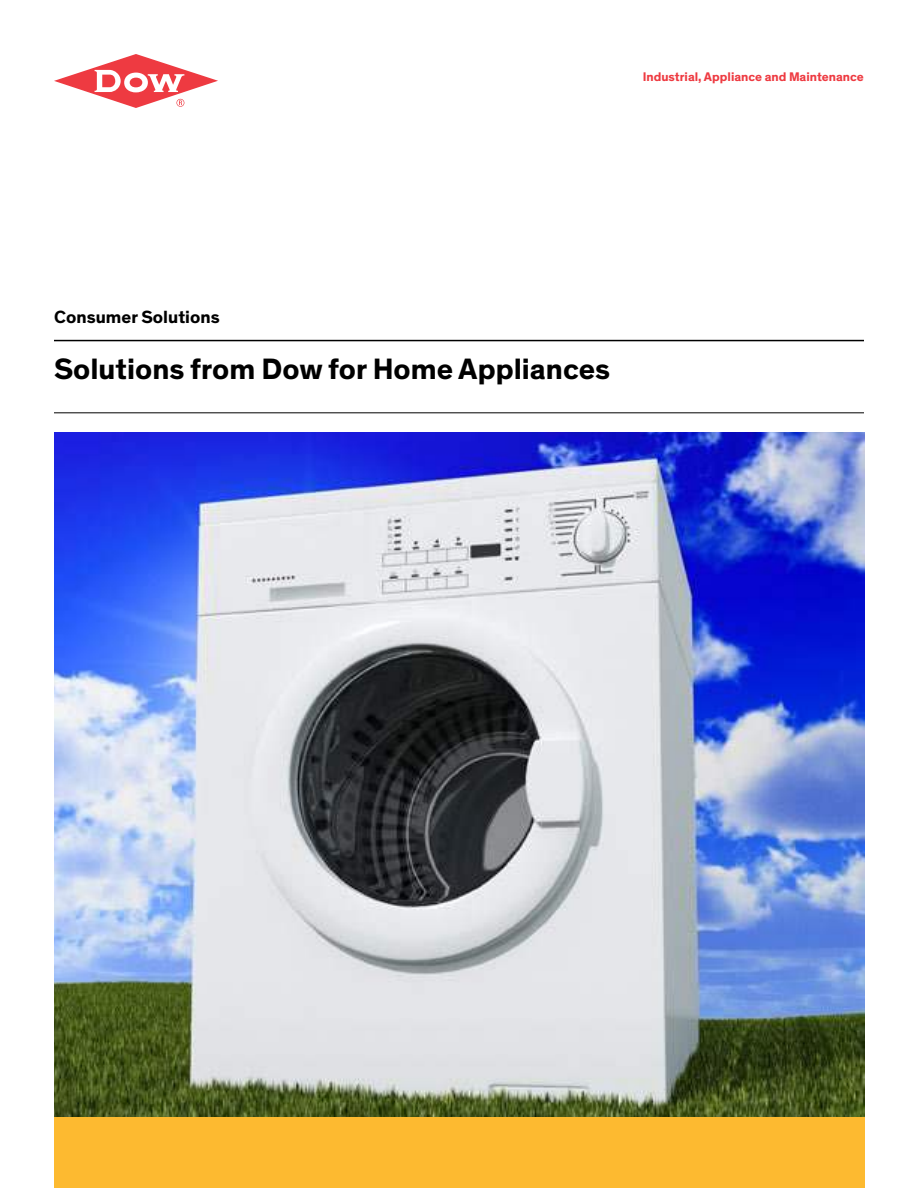
<style>
.page{position:relative;width:918px;height:1188px;background:#fff}
.page>*{position:absolute;margin:0;border:0;box-sizing:border-box;transform-origin:0 0}
.t1{font:700 30px "Dow Corporate";color:#000}
.t2{font:700 18px "Dow Corporate";color:#000}
.t3{font:700 12.75px "Dow Corporate";color:#ee3a41}
</style>
<div class="page">
<hr style="left:54px;top:413px;width:810px;height:1px;background:#000">
<hr style="left:54px;top:340px;width:810px;height:1px;background:#000">
<svg style="left:54px;top:54px;width:164px;height:54px"></svg>
<div style="left:54px;top:1116px;width:810px;height:72px;background:#fdba30"></div>
<img style="left:54px;top:432px;width:810px;height:685px">
<p class="t3" style="left:643px;top:71px;width:223px">Industrial, Appliance and Maintenance</p>
<h2 class="t2" style="left:54px;top:309px;width:167px">Consumer Solutions</h2>
<h1 class="t1" style="left:54px;top:356px;width:558px">Solutions from Dow for Home Appliances</h1>
</div>
